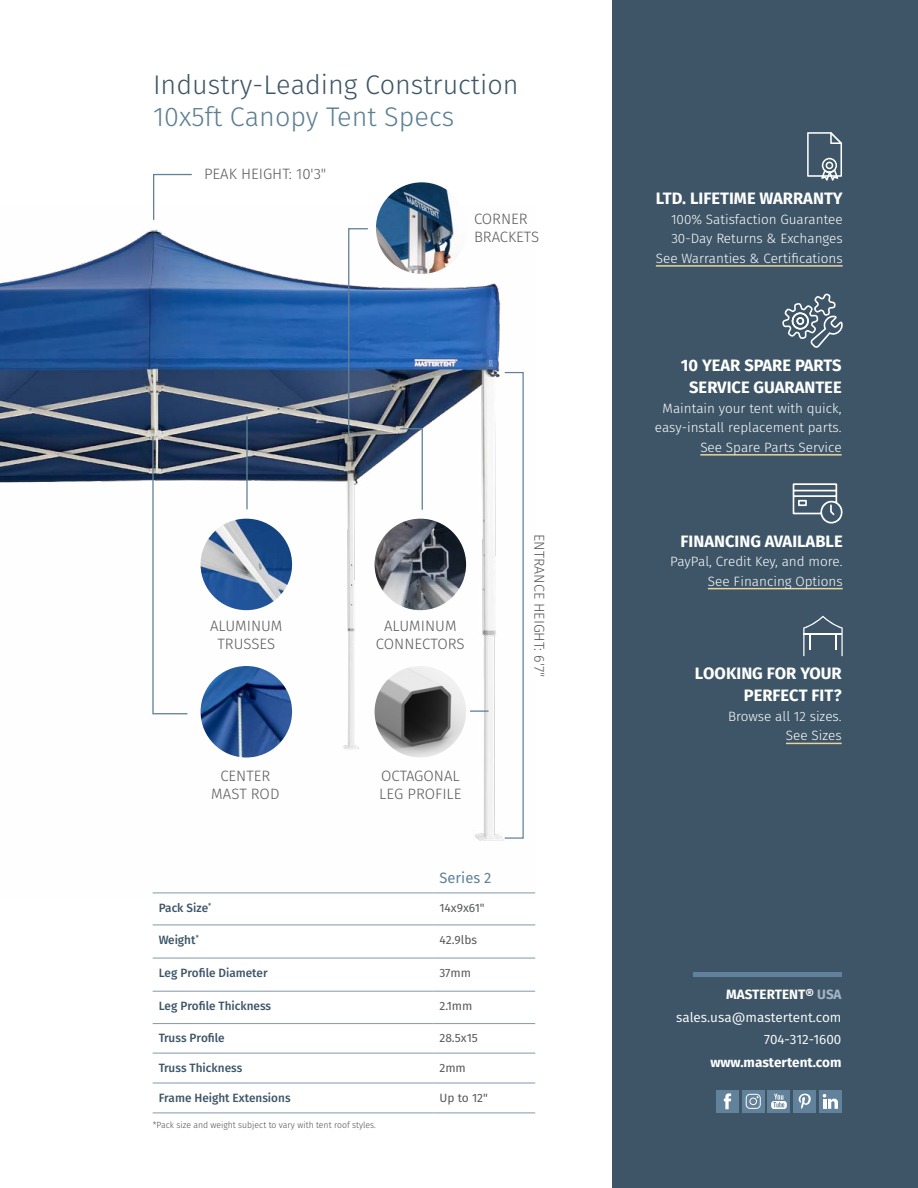
<style>
.page{position:relative;width:918px;height:1188px;background:#fff}
.page>*{position:absolute;margin:0;border:0;box-sizing:border-box;transform-origin:0 0}
.t1{font:300 27px "Fira Sans";color:#3d5567}
.t2{font:300 27px "Fira Sans";color:#5c7f92}
.t3{font:700 16.5px/22.5px "Fira Sans";color:#fff;text-align:center}
.t4{font:300 15px/18px "Fira Sans";color:#58595b;text-align:center}
.t5{font:15px "Fira Sans";color:#62819a}
.t6{font:300 14.25px "Fira Sans";color:#58595b}
.t7{font:300 13.5px/19.5px "Fira Sans";color:#fff;text-align:right}
.t8{font:13.5px/22.5px "Fira Sans";color:#fff;text-align:right}
.t9{font:700 13.5px "Fira Sans";color:#fff}
.t10{font:500 12px "Fira Sans";color:#3d5567}
.t11{font:12px "Fira Sans";color:#58595b}
.t12{font:300 9px "Fira Sans";color:#494e57;scale:.96 1}
.s1{font-weight:700}
.s2{font-weight:700;color:#a5b3c3}
</style>
<div class="page">
<div style="left:612px;top:0;width:306px;height:1188px;background:#3d5567"></div>
<div style="left:693px;top:972px;width:149px;height:5px;background:#62819a"></div>
<div style="left:742px;top:1090px;width:22px;height:23px;background:#62819a"></div>
<div style="left:716px;top:1090px;width:23px;height:23px;background:#62819a"></div>
<div style="left:768px;top:1090px;width:22px;height:23px;background:#62819a"></div>
<div style="left:794px;top:1090px;width:22px;height:23px;background:#62819a"></div>
<div style="left:819px;top:1090px;width:23px;height:23px;background:#62819a"></div>
<svg style="left:724px;top:1093px;width:7px;height:16px"></svg>
<svg style="left:746px;top:1094px;width:15px;height:15px"></svg>
<svg style="left:823px;top:1094px;width:15px;height:15px"></svg>
<svg style="left:799px;top:1094px;width:12px;height:15px"></svg>
<svg style="left:771px;top:1094px;width:16px;height:15px"></svg>
<img style="left:0;top:207px;width:536px;height:687px">
<img style="left:201px;top:519px;width:91px;height:91px;border-radius:46px">
<img style="left:201px;top:666px;width:91px;height:92px;border-radius:46px">
<img style="left:375px;top:519px;width:91px;height:91px;border-radius:46px">
<img style="left:375px;top:666px;width:91px;height:92px;border-radius:46px">
<svg style="left:152px;top:173px;width:41px;height:48px"></svg>
<svg style="left:347px;top:227px;width:22px;height:210px"></svg>
<svg style="left:152px;top:435px;width:37px;height:280px"></svg>
<hr style="left:246px;top:416px;width:2px;height:93px;background:#62819a">
<svg style="left:399px;top:427px;width:25px;height:84px"></svg>
<svg style="left:470px;top:710px;width:19px;height:2px"></svg>
<img style="left:376px;top:182px;width:91px;height:92px;border-radius:46px">
<hr style="left:153px;top:1023px;width:280px;height:1px;background:#8298ad">
<hr style="left:433px;top:1023px;width:102px;height:1px;background:#8298ad">
<hr style="left:153px;top:1053px;width:280px;height:1px;background:#8298ad">
<hr style="left:433px;top:1053px;width:102px;height:1px;background:#8298ad">
<hr style="left:153px;top:1083px;width:280px;height:1px;background:#8298ad">
<hr style="left:433px;top:1083px;width:102px;height:1px;background:#8298ad">
<hr style="left:153px;top:1113px;width:280px;height:1px;background:#8298ad">
<hr style="left:433px;top:1113px;width:102px;height:1px;background:#8298ad">
<hr style="left:433px;top:893px;width:102px;height:1px;background:#8298ad">
<hr style="left:433px;top:925px;width:102px;height:1px;background:#8298ad">
<hr style="left:433px;top:958px;width:102px;height:1px;background:#8298ad">
<hr style="left:433px;top:991px;width:102px;height:1px;background:#8298ad">
<hr style="left:153px;top:893px;width:280px;height:1px;background:#8298ad">
<hr style="left:153px;top:925px;width:280px;height:1px;background:#8298ad">
<hr style="left:153px;top:958px;width:280px;height:1px;background:#8298ad">
<hr style="left:153px;top:991px;width:280px;height:1px;background:#8298ad">
<hr style="left:700px;top:454px;width:142px;height:2px;background:#e8d39d">
<svg style="left:782px;top:294px;width:61px;height:54px"></svg>
<svg style="left:807px;top:132px;width:35px;height:49px"></svg>
<hr style="left:656px;top:265px;width:187px;height:2px;background:#e8d39d">
<hr style="left:786px;top:743px;width:56px;height:1px;background:#e8d39d">
<svg style="left:803px;top:616px;width:40px;height:40px"></svg>
<hr style="left:804px;top:633px;width:38px;height:2px;background:#fff">
<hr style="left:708px;top:588px;width:135px;height:1px;background:#e8d39d">
<svg style="left:793px;top:483px;width:50px;height:41px"></svg>
<h1 class="t1" style="left:153px;top:65px;width:367px">Industry-Leading Construction</h1>
<h1 class="t2" style="left:153px;top:98px;width:303px">10x5ft Canopy Tent Specs</h1>
<p class="t4" style="left:204px;top:165px;width:124px">PEAK HEIGHT: 10'3"</p>
<p class="t4" style="left:474px;top:209px;width:67px;text-align:left">CORNER<br>BRACKETS</p>
<p class="t4" style="left:210px;top:616px;width:74px">ALUMINUM<br>TRUSSES</p>
<p class="t4" style="left:211px;top:767px;width:70px">CENTER<br>MAST ROD</p>
<p class="t4" style="left:376px;top:616px;width:90px">ALUMINUM<br>CONNECTORS</p>
<p class="t4" style="left:379px;top:767px;width:84px;text-align:left">OCTAGONAL<br>LEG PROFILE</p>
<p class="t5" style="left:439px;top:867px;width:54px">Series 2</p>
<p class="t6" style="left:549px;top:534px;width:145px;rotate:90deg">ENTRANCE HEIGHT: 6'7"</p>
<p class="t10" style="left:159px;top:899px;width:54px">Pack Size<sup>*</sup></p>
<p class="t11" style="left:439px;top:899px;width:47px">14x9x61"</p>
<p class="t10" style="left:159px;top:931px;width:42px">Weight<sup>*</sup></p>
<p class="t11" style="left:439px;top:931px;width:39px">42.9lbs</p>
<p class="t10" style="left:159px;top:964px;width:111px">Leg Profile Diameter</p>
<p class="t11" style="left:439px;top:964px;width:33px">37mm</p>
<p class="t10" style="left:159px;top:997px;width:114px">Leg Profile Thickness</p>
<p class="t11" style="left:439px;top:997px;width:35px">2.1mm</p>
<p class="t10" style="left:159px;top:1030px;width:68px">Truss Profile</p>
<p class="t11" style="left:439px;top:1030px;width:40px">28.5x15</p>
<p class="t10" style="left:159px;top:1059px;width:85px">Truss Thickness</p>
<p class="t11" style="left:439px;top:1059px;width:28px">2mm</p>
<p class="t10" style="left:159px;top:1089px;width:133px">Frame Height Extensions</p>
<p class="t11" style="left:439px;top:1089px;width:50px">Up to 12"</p>
<p class="t12" style="left:153px;top:1119px;width:234px">*Pack size and weight subject to vary with tent roof styles.</p>
<p class="t3" style="left:656px;top:187px;width:188px">LTD. LIFETIME WARRANTY</p>
<p class="t7" style="left:656px;top:209px;width:188px">100% Satisfaction Guarantee<br>30-Day Returns &amp; Exchanges<br>See Warranties &amp; Certifications</p>
<p class="t3" style="left:681px;top:354px;width:162px">10 YEAR SPARE PARTS<br>SERVICE GUARANTEE</p>
<p class="t7" style="left:655px;top:398px;width:188px">Maintain your tent with quick, easy-install replacement parts.<br>See Spare Parts Service</p>
<p class="t3" style="left:681px;top:530px;width:164px">FINANCING AVAILABLE</p>
<p class="t7" style="left:670px;top:552px;width:174px">PayPal, Credit Key, and more.<br>See Financing Options</p>
<p class="t3" style="left:695px;top:662px;width:148px;text-align:right">LOOKING FOR YOUR<br>PERFECT FIT?</p>
<p class="t7" style="left:728px;top:706px;width:115px">Browse all 12 sizes.<br>See Sizes</p>
<p class="t8" style="left:676px;top:983px;width:167px"><span class="s1">MASTERTENT®</span> <span class="s2">USA </span>sales.usa@mastertent.com<br>704-312-1600</p>
<p class="t9" style="left:710px;top:1053px;width:133px">www.mastertent.com</p>
</div>
